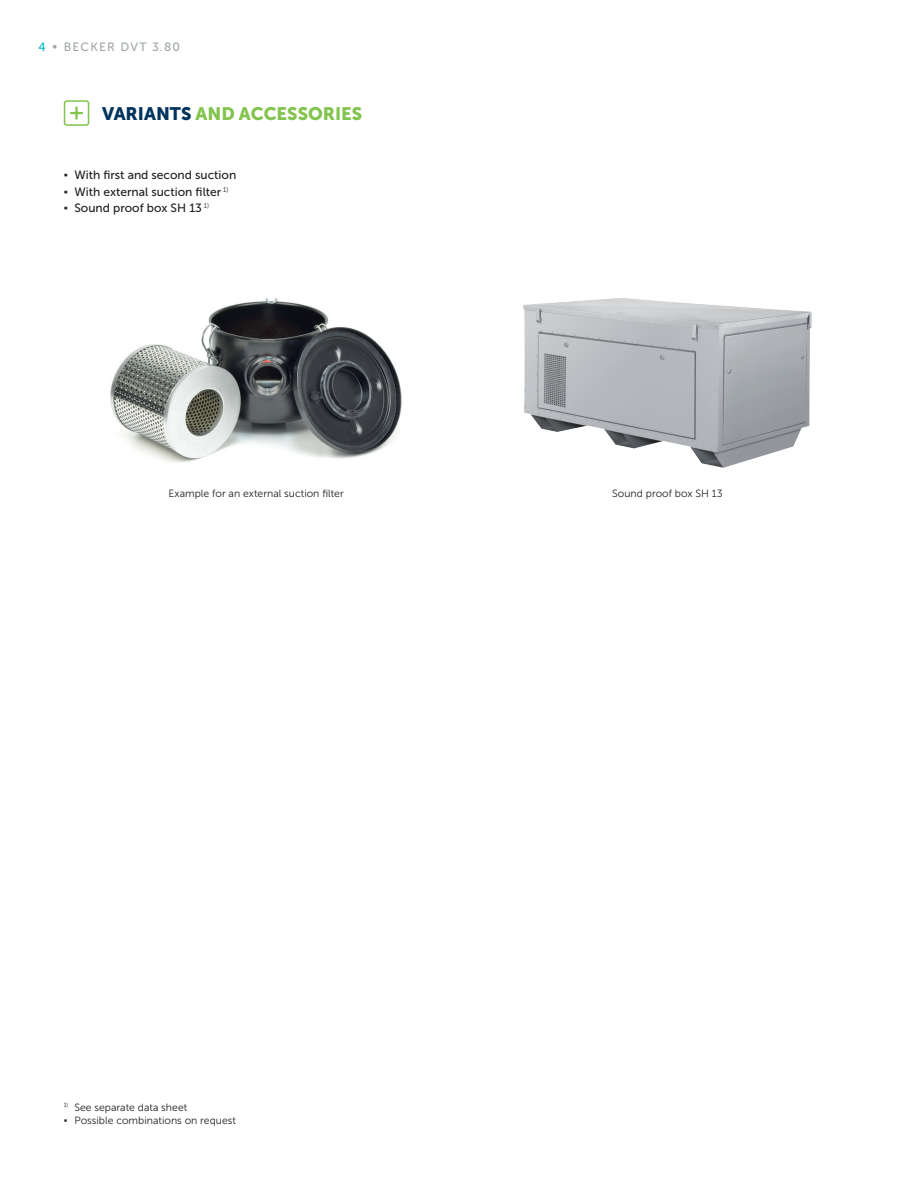
<style>
.page{position:relative;width:918px;height:1188px;background:#fff}
.page>*{position:absolute;margin:0;border:0;box-sizing:border-box;transform-origin:0 0}
.t1{font:18px "Museo Sans 900";color:#82c44d}
.t2{font:12px/16.5px "Museo Sans 500";color:#231f20}
.t3{font:12px "Museo Sans 500";letter-spacing:.1em;color:#9fa8a0}
.t4{font:700 12px/16.5px "Verdana";color:#231f20;text-align:justify}
.t5{font:10.5px/13.5px "Museo Sans 300";color:#231f20}
.t6{font:700 10.5px "Verdana";color:#231f20}
.t7{font:6.15px "Museo Sans 300";color:#231f20}
.s1{color:#00b7c7}
.s2{color:#00345c}
</style>
<div class="page">
<div style="left:64px;top:100px;width:25px;height:26px;border:2px solid #82c44d;border-radius:2px"></div>
<svg style="left:70px;top:107px;width:13px;height:12px"></svg>
<img style="left:110px;top:298px;width:292px;height:165px">
<img style="left:523px;top:298px;width:289px;height:170px">
<p class="t3" style="left:38px;top:40px;width:143px"><span class="s1">4</span> • BECKER DVT 3.80</p>
<h1 class="t1" style="left:102px;top:103px;width:262px"><span class="s2">VARIANTS</span> AND ACCESSORIES</h1>
<p class="t4" style="left:64px;top:166px;width:6px">▪ ▪ ▪</p>
<p class="t2" style="left:74px;top:167px;width:163px">With first and second suction<br>With external suction filter <sup>1)<br></sup>Sound proof box SH 13 <sup>1)</sup></p>
<p class="t5" style="left:169px;top:487px;width:177px">Example for an external suction filter</p>
<p class="t5" style="left:612px;top:487px;width:112px">Sound proof box SH 13</p>
<p class="t7" style="left:64px;top:1102px;width:6px">1)</p>
<p class="t6" style="left:64px;top:1113px;width:5px">▪</p>
<p class="t5" style="left:74px;top:1100px;width:163px">See separate data sheet<br>Possible combinations on request</p>
</div>
